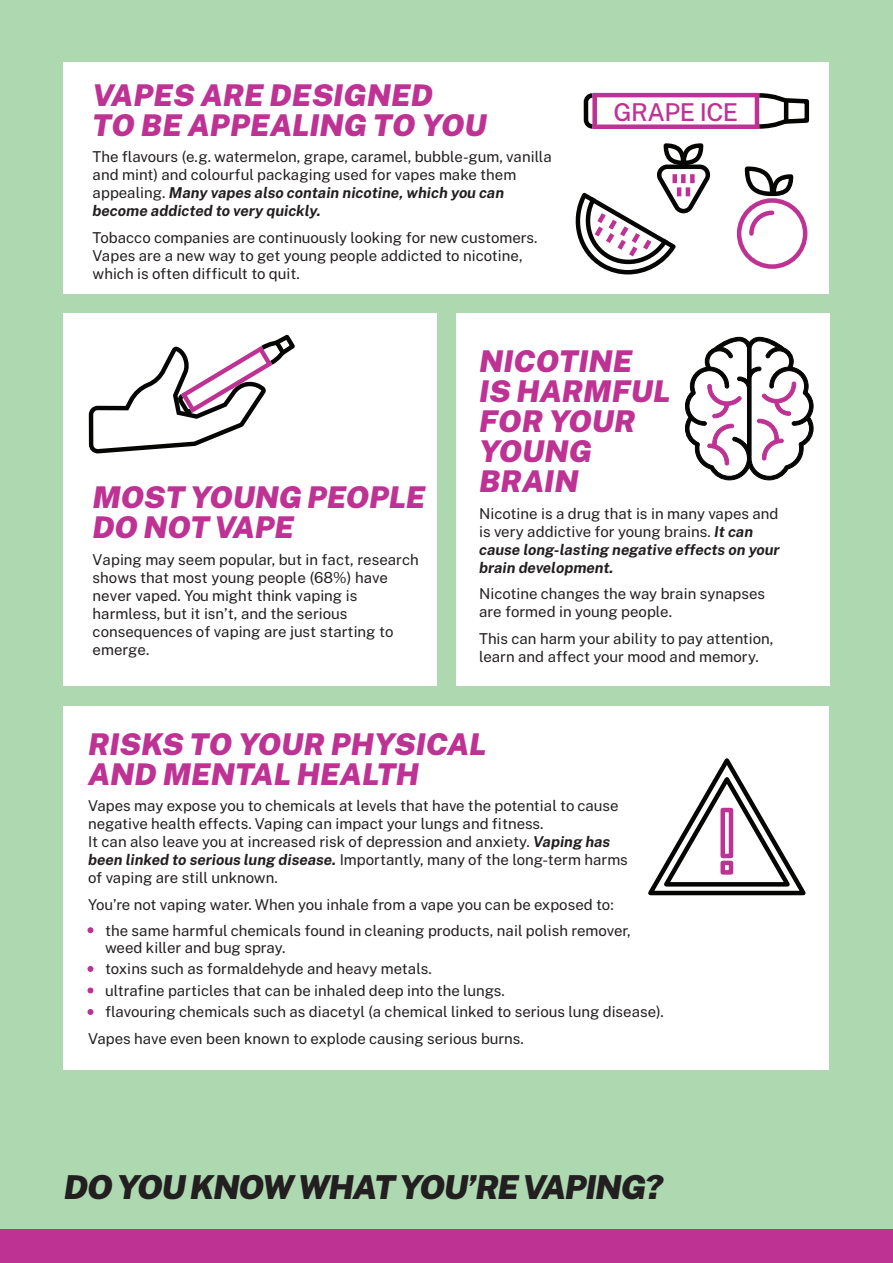
<style>
.page{position:relative;width:893px;height:1263px;background:#add8b0}
.page>*{position:absolute;margin:0;border:0;box-sizing:border-box;transform-origin:0 0}
.t1{font:italic 900 33px "Public Sans";letter-spacing:-.04em;color:#231f20}
.SUB_COLOUR{font:italic 900 30px/30px "Public Sans";color:#be3294}
.Copy_Black{font:italic 900 30px/30px "Public Sans";letter-spacing:-.01em;color:#be3294}
.t2{font:500 24.6px "Public Sans";letter-spacing:-.02em;color:#be3294}
.Copy_Black-2{font:15px/18px "Public Sans";color:#231f20}
.Bullets{font:15px/17.2px "Public Sans";color:#231f20}
.s1{font-weight:700;font-style:italic}
.s2{color:#be3294}
</style>
<div class="page">
<div style="left:0;top:1229px;width:893px;height:34px;background:#be3294"></div>
<div style="left:64px;top:314px;width:373px;height:372px;background:#fff"></div>
<div style="left:456px;top:314px;width:373px;height:372px;background:#fff"></div>
<div style="left:64px;top:62px;width:765px;height:231px;background:#fff"></div>
<svg style="left:576px;top:143px;width:135px;height:131px"></svg>
<svg style="left:745px;top:166px;width:48px;height:30px"></svg>
<div style="left:737px;top:198px;width:70px;height:71px;border:5px solid #be3294;border-radius:50%"></div>
<svg style="left:747px;top:208px;width:28px;height:28px"></svg>
<svg style="left:583px;top:93px;width:226px;height:36px"></svg>
<svg style="left:89px;top:335px;width:206px;height:118px"></svg>
<svg style="left:685px;top:337px;width:128px;height:143px"></svg>
<div style="left:64px;top:707px;width:765px;height:363px;background:#fff"></div>
<svg style="left:648px;top:758px;width:158px;height:137px"></svg>
<div style="left:720px;top:808px;width:13px;height:50px;border:4px solid #be3294"></div>
<div style="left:720px;top:861px;width:13px;height:14px;border:4px solid #be3294"></div>
<p class="SUB_COLOUR" style="left:93px;top:79px;width:396px">VAPES ARE DESIGNED<br>TO BE APPEALING TO YOU</p>
<p class="Copy_Black-2" style="left:93px;top:147px;width:461px">The flavours (e.g. watermelon, grape, caramel, bubble-gum, vanilla and mint) and colourful packaging used for vapes make them appealing. <span class="s1">Many vapes also contain nicotine, which you can become addicted to very quickly.</span></p>
<p class="Copy_Black-2" style="left:93px;top:227px;width:447px">Tobacco companies are continuously looking for new customers.<br>Vapes are a new way to get young people addicted to nicotine, which is often difficult to quit.</p>
<p class="t2" style="left:613px;top:94px;width:126px">GRAPE ICE</p>
<p class="Copy_Black" style="left:93px;top:482px;width:334px">MOST YOUNG PEOPLE<br>DO NOT VAPE</p>
<p class="Copy_Black-2" style="left:93px;top:550px;width:328px">Vaping may seem popular, but in fact, research shows that most young people (68%) have never vaped. You might think vaping is harmless, but it isn’t, and the serious consequences of vaping are just starting to emerge.</p>
<p class="SUB_COLOUR" style="left:479px;top:346px;width:193px">NICOTINE<br>IS HARMFUL<br>FOR YOUR<br>YOUNG<br>BRAIN</p>
<p class="Copy_Black-2" style="left:479px;top:503px;width:302px">Nicotine is a drug that is in many vapes and is very addictive for young brains. <span class="s1">It can cause long-lasting negative effects on your brain development.</span></p>
<p class="Copy_Black-2" style="left:479px;top:584px;width:288px">Nicotine changes the way brain synapses are formed in young people.</p>
<p class="Copy_Black-2" style="left:479px;top:628px;width:296px">This can harm your ability to pay attention, learn and affect your mood and memory.</p>
<p class="SUB_COLOUR" style="left:88px;top:728px;width:400px">RISKS TO YOUR PHYSICAL<br>AND MENTAL HEALTH</p>
<p class="Copy_Black-2" style="left:88px;top:796px;width:541px">Vapes may expose you to chemicals at levels that have the potential to cause negative health effects. Vaping can impact your lungs and fitness.<br>It can also leave you at increased risk of depression and anxiety. <span class="s1">Vaping has been linked to serious lung disease.</span> Importantly, many of the long-term harms of vaping are still unknown.</p>
<p class="Copy_Black-2" style="left:88px;top:895px;width:527px">You’re not vaping water. When you inhale from a vape you can be exposed to:</p>
<p class="Bullets" style="left:105px;top:921px;width:527px;text-indent:-17px"><span class="s2">•</span> the same harmful chemicals found in cleaning products, nail polish remover, weed killer and bug spray.</p>
<p class="Bullets" style="left:88px;top:959px;width:345px"><span class="s2">•</span> toxins such as formaldehyde and heavy metals.</p>
<p class="Bullets" style="left:88px;top:981px;width:418px"><span class="s2">•</span> ultrafine particles that can be inhaled deep into the lungs.</p>
<p class="Bullets" style="left:88px;top:1002px;width:577px"><span class="s2">•</span> flavouring chemicals such as diacetyl (a chemical linked to serious lung disease).</p>
<p class="Copy_Black-2" style="left:88px;top:1029px;width:437px">Vapes have even been known to explode causing serious burns.</p>
<p class="t1" style="left:64px;top:1166px;width:601px">DO YOU KNOW WHAT YOU’RE VAPING?</p>
</div>
